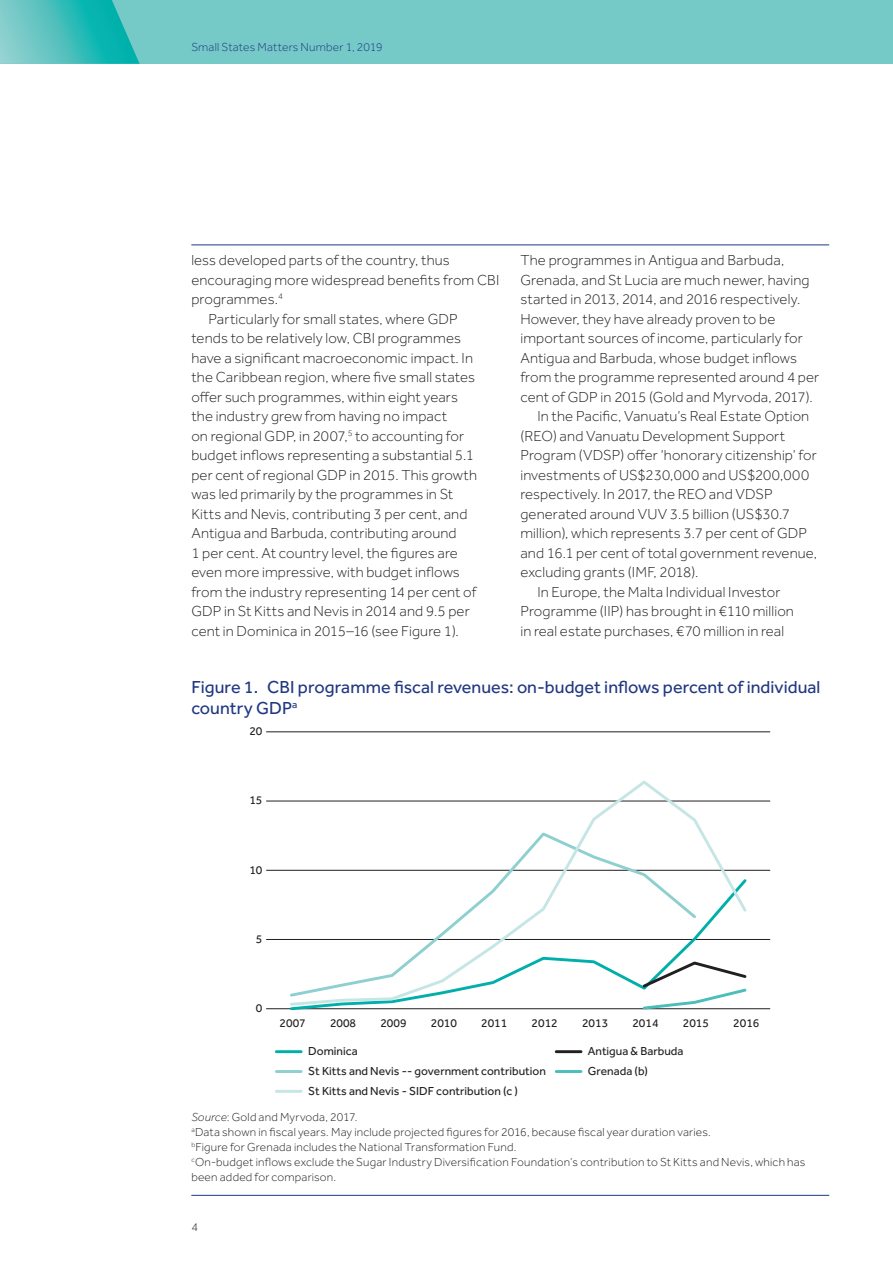
<style>
.page{position:relative;width:893px;height:1263px;background:#fff}
.page>*{position:absolute;margin:0;border:0;box-sizing:border-box;transform-origin:0 0}
.t1{font:18px/21px "Effra";letter-spacing:.005em;color:#203882}
.t2{font:300 15px "Effra";letter-spacing:.01em;color:#231f20}
.t3{font:300 12px/15px "Effra";letter-spacing:.015em;color:#231f20}
.t4{font:12px/26.2px "Effra";color:#231f20}
.t5{font:300 12px "Effra";letter-spacing:.015em;color:#203882}
.s1{font-weight:300;font-style:italic}
.s2{font-weight:300}
</style>
<div class="page">
<div style="left:0;top:0;width:893px;height:64px;background:#75c9c7"></div>
<svg style="left:0;top:0;width:140px;height:64px"></svg>
<hr style="left:191px;top:1195px;width:638px;height:1px;background:#203882">
<hr style="left:191px;top:244px;width:638px;height:1px;background:#203882">
<hr style="left:266px;top:939px;width:504px;height:1px;background:#231f20">
<hr style="left:266px;top:870px;width:504px;height:1px;background:#231f20">
<hr style="left:266px;top:801px;width:504px;height:1px;background:#231f20">
<hr style="left:266px;top:731px;width:504px;height:1px;background:#231f20">
<hr style="left:266px;top:1008px;width:504px;height:1px;background:#231f20">
<svg style="left:640px;top:1007px;width:108px;height:3px"></svg>
<svg style="left:288px;top:780px;width:461px;height:227px"></svg>
<hr style="left:276px;top:1050px;width:25px;height:3px;background:#00afa9">
<hr style="left:556px;top:1050px;width:25px;height:3px;background:#231f20">
<hr style="left:276px;top:1070px;width:25px;height:3px;background:#8dd0cf">
<hr style="left:556px;top:1070px;width:25px;height:3px;background:#49bebb">
<hr style="left:276px;top:1090px;width:25px;height:3px;background:#c5e6e5">
<p class="t5" style="left:191px;top:40px;width:193px">Small States Matters Number 1, 2019</p>
<p class="t2" style="left:191px;top:252px;width:260px">less developed parts of the country, thus</p>
<p class="t2" style="left:191px;top:271px;width:310px">encouraging more widespread benefits from CBI</p>
<p class="t2" style="left:191px;top:291px;width:93px">programmes.<sup>4</sup></p>
<p class="t2" style="left:208px;top:310px;width:251px">Particularly for small states, where GDP</p>
<p class="t2" style="left:191px;top:330px;width:271px">tends to be relatively low, CBI programmes</p>
<p class="t2" style="left:191px;top:349px;width:283px">have a significant macroeconomic impact. In</p>
<p class="t2" style="left:191px;top:369px;width:285px">the Caribbean region, where five small states</p>
<p class="t2" style="left:191px;top:388px;width:268px">offer such programmes, within eight years</p>
<p class="t2" style="left:191px;top:408px;width:257px">the industry grew from having no impact</p>
<p class="t2" style="left:191px;top:427px;width:274px">on regional GDP, in 2007,<sup>5</sup> to accounting for</p>
<p class="t2" style="left:191px;top:447px;width:284px">budget inflows representing a substantial 5.1</p>
<p class="t2" style="left:191px;top:466px;width:287px">per cent of regional GDP in 2015. This growth</p>
<p class="t2" style="left:191px;top:486px;width:263px">was led primarily by the programmes in St</p>
<p class="t2" style="left:191px;top:505px;width:278px">Kitts and Nevis, contributing 3 per cent, and</p>
<p class="t2" style="left:191px;top:525px;width:267px">Antigua and Barbuda, contributing around</p>
<p class="t2" style="left:191px;top:544px;width:268px">1 per cent. At country level, the figures are</p>
<p class="t2" style="left:191px;top:564px;width:270px">even more impressive, with budget inflows</p>
<p class="t2" style="left:191px;top:583px;width:287px">from the industry representing 14 per cent of</p>
<p class="t2" style="left:191px;top:603px;width:280px">GDP in St Kitts and Nevis in 2014 and 9.5 per</p>
<p class="t2" style="left:191px;top:622px;width:269px">cent in Dominica in 2015–16 (see Figure 1).</p>
<p class="t2" style="left:520px;top:252px;width:265px">The programmes in Antigua and Barbuda,</p>
<p class="t2" style="left:520px;top:271px;width:291px">Grenada, and St Lucia are much newer, having</p>
<p class="t2" style="left:520px;top:291px;width:281px">started in 2013, 2014, and 2016 respectively.</p>
<p class="t2" style="left:520px;top:310px;width:256px">However, they have already proven to be</p>
<p class="t2" style="left:520px;top:330px;width:284px">important sources of income, particularly for</p>
<p class="t2" style="left:520px;top:349px;width:278px">Antigua and Barbuda, whose budget inflows</p>
<p class="t2" style="left:520px;top:369px;width:300px">from the programme represented around 4 per</p>
<p class="t2" style="left:520px;top:388px;width:294px">cent of GDP in 2015 (Gold and Myrvoda, 2017).</p>
<p class="t2" style="left:537px;top:408px;width:273px">In the Pacific, Vanuatu’s Real Estate Option</p>
<p class="t2" style="left:520px;top:427px;width:266px">(REO) and Vanuatu Development Support</p>
<p class="t2" style="left:520px;top:447px;width:298px">Program (VDSP) offer ‘honorary citizenship’ for</p>
<p class="t2" style="left:520px;top:466px;width:290px">investments of US$230,000 and US$200,000</p>
<p class="t2" style="left:520px;top:486px;width:254px">respectively. In 2017, the REO and VDSP</p>
<p class="t2" style="left:520px;top:505px;width:271px">generated around VUV 3.5 billion (US$30.7</p>
<p class="t2" style="left:520px;top:525px;width:288px">million), which represents 3.7 per cent of GDP</p>
<p class="t2" style="left:520px;top:544px;width:298px">and 16.1 per cent of total government revenue,</p>
<p class="t2" style="left:520px;top:564px;width:179px">excluding grants (IMF, 2018).</p>
<p class="t2" style="left:537px;top:583px;width:245px">In Europe, the Malta Individual Investor</p>
<p class="t2" style="left:520px;top:603px;width:275px">Programme (IIP) has brought in €110 million</p>
<p class="t2" style="left:520px;top:622px;width:265px">in real estate purchases, €70 million in real</p>
<p class="t1" style="left:191px;top:676px;width:631px">Figure 1. CBI programme fiscal revenues: on-budget inflows percent of individual country GDP<sup>a</sup></p>
<p class="t4" style="left:249px;top:718px;width:15px">20</p>
<p class="t4" style="left:249px;top:787px;width:15px">15</p>
<p class="t4" style="left:249px;top:856px;width:15px">10</p>
<p class="t4" style="left:256px;top:925px;width:8px">5</p>
<p class="t4" style="left:256px;top:995px;width:8px">0</p>
<p class="t4" style="left:280px;top:1010px;width:28px">2007</p>
<p class="t4" style="left:330px;top:1010px;width:28px">2008</p>
<p class="t4" style="left:380px;top:1010px;width:28px">2009</p>
<p class="t4" style="left:431px;top:1010px;width:28px">2010</p>
<p class="t4" style="left:481px;top:1010px;width:28px">2011</p>
<p class="t4" style="left:532px;top:1010px;width:28px">2012</p>
<p class="t4" style="left:582px;top:1010px;width:28px">2013</p>
<p class="t4" style="left:632px;top:1010px;width:28px">2014</p>
<p class="t4" style="left:683px;top:1010px;width:28px">2015</p>
<p class="t4" style="left:733px;top:1010px;width:28px">2016</p>
<p class="t4" style="left:308px;top:1038px;width:51px">Dominica</p>
<p class="t4" style="left:588px;top:1038px;width:97px">Antigua &amp; Barbuda</p>
<p class="t4" style="left:308px;top:1057px;width:239px">St Kitts and Nevis -- government contribution</p>
<p class="t4" style="left:588px;top:1057px;width:62px">Grenada (b)</p>
<p class="t4" style="left:191px;top:1077px;width:328px;text-indent:117px">St Kitts and Nevis - SIDF contribution (c )<br><span class="s1">Source</span><span class="s2">: Gold and Myrvoda, 2017.</span></p>
<p class="t3" style="left:191px;top:1124px;width:615px"><sup>a</sup>Data shown in fiscal years. May include projected figures for 2016, because fiscal year duration varies.<br><sup>b</sup>Figure for Grenada includes the National Transformation Fund.<br><sup>c</sup>On-budget inflows exclude the Sugar Industry Diversification Foundation’s contribution to St Kitts and Nevis, which has been added for comparison.</p>
<p class="t3" style="left:191px;top:1219px;width:8px">4</p>
</div>
